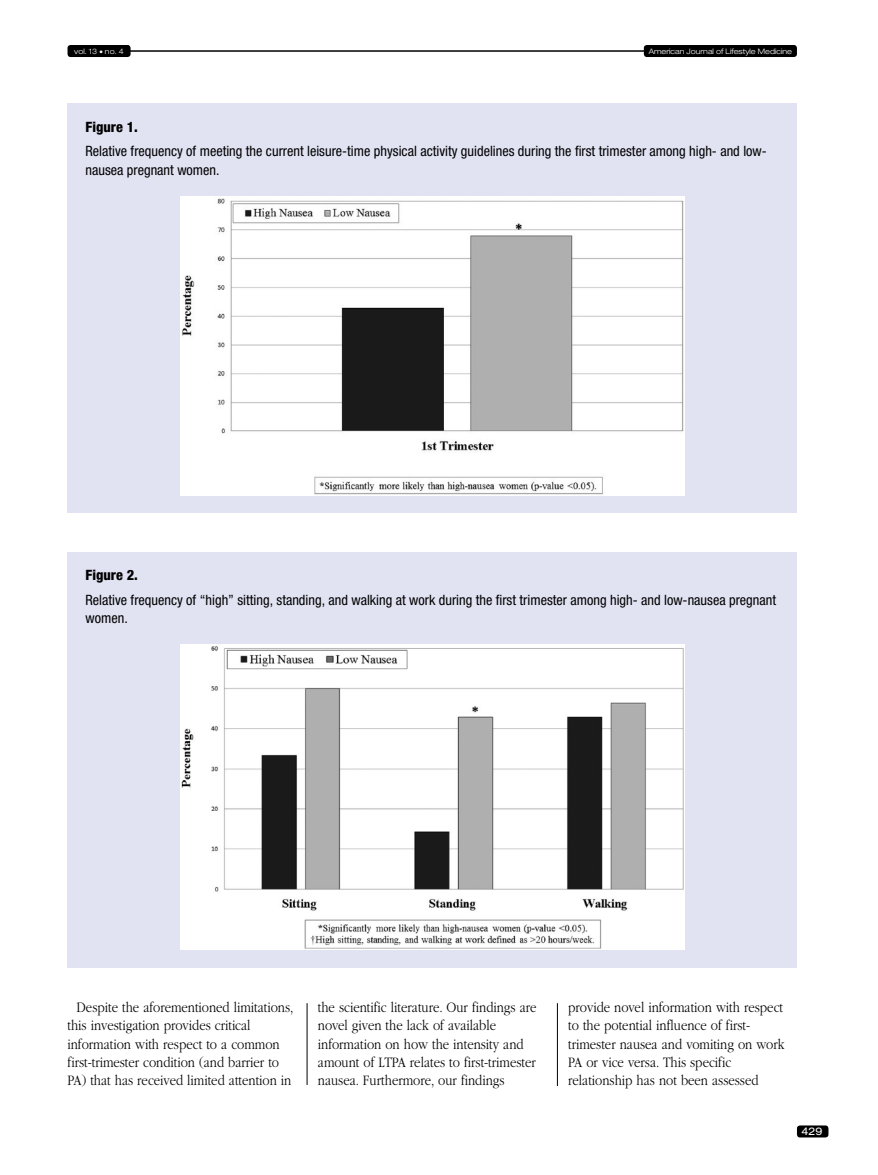
<style>
.page{position:relative;width:878px;height:1175px;background:#fff}
.page>*{position:absolute;margin:0;border:0;box-sizing:border-box;transform-origin:0 0}
.t1{font:300 15px/18px "ITC Garamond Std";color:#000;scale:.85 1}
.t2{font:condensed 14.25px/18px "Helvetica Neue LT Std";color:#000}
.t3{font:800 condensed 14.25px "Helvetica Neue LT Std";color:#000}
.t4{font:expanded 10.5px "Helvetica Neue LT Std";color:#fff}
.t5{font:300 expanded 7.5px "Helvetica Neue LT Std";color:#fff}
</style>
<div class="page">
<div style="left:796px;top:1125px;width:32px;height:12px;background:#000;border-radius:3px"></div>
<hr style="left:129px;top:50px;width:516px;height:2px;background:#000">
<div style="left:68px;top:45px;width:62px;height:12px;background:#000;border-radius:3px"></div>
<div style="left:644px;top:45px;width:152px;height:12px;background:#000;border-radius:3px"></div>
<hr style="left:557px;top:1003px;width:1px;height:83px;background:#000">
<hr style="left:307px;top:1003px;width:1px;height:81px;background:#000">
<div style="left:68px;top:104px;width:728px;height:409px;background:#e1e3f3"></div>
<img style="left:180px;top:196px;width:504px;height:299px">
<div style="left:68px;top:552px;width:728px;height:416px;background:#e1e3f3"></div>
<img style="left:180px;top:645px;width:504px;height:304px">
<p class="t5" style="left:74px;top:47px;width:51px">vol. 13 • no. 4</p>
<p class="t5" style="left:648px;top:47px;width:145px">American Journal of Lifestyle Medicine</p>
<p class="t3" style="left:86px;top:118px;width:54px">Figure 1.</p>
<p class="t2" style="left:86px;top:142px;width:682px">Relative frequency of meeting the current leisure-time physical activity guidelines during the first trimester among high- and low&shy;nausea pregnant women.</p>
<p class="t3" style="left:86px;top:566px;width:54px">Figure 2.</p>
<p class="t2" style="left:86px;top:591px;width:692px">Relative frequency of “high” sitting, standing, and walking at work during the first trimester among high- and low-nausea pregnant women.</p>
<p class="t1" style="left:67px;top:999px;width:267px;text-indent:9px">Despite the aforementioned limitations, this investigation provides critical information with respect to a common first-trimester condition (and barrier to PA) that has received limited attention in</p>
<p class="t1" style="left:318px;top:999px;width:259px">the scientific literature. Our findings are novel given the lack of available information on how the intensity and amount of LTPA relates to first-trimester nausea. Furthermore, our findings</p>
<p class="t1" style="left:568px;top:999px;width:256px">provide novel information with respect to the potential influence of first&shy;trimester nausea and vomiting on work PA or vice versa. This specific relationship has not been assessed</p>
<p class="t4" style="left:801px;top:1125px;width:22px">429</p>
</div>
